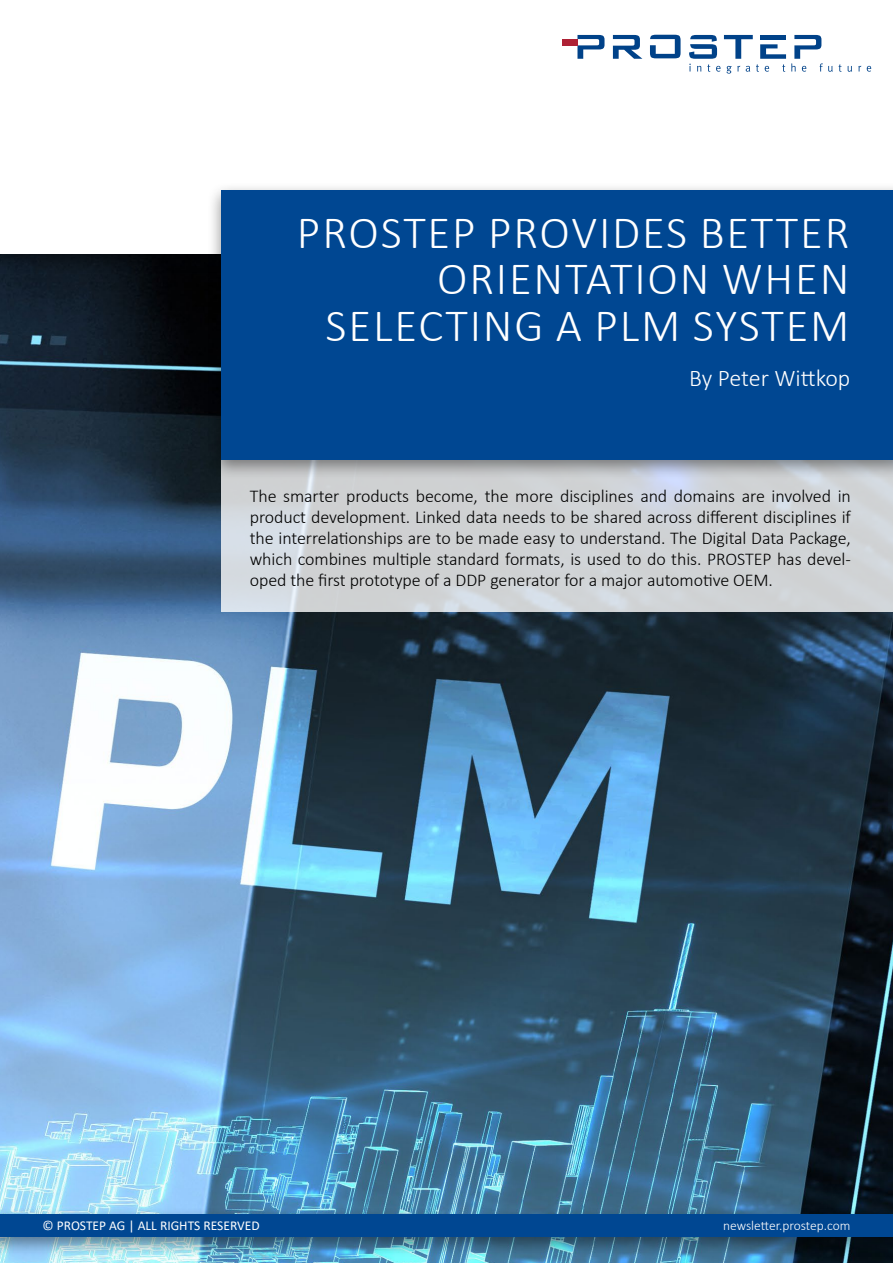
<style>
.page{position:relative;width:893px;height:1263px;background:#fff}
.page>*{position:absolute;margin:0;border:0;box-sizing:border-box;transform-origin:0 0}
.t1{font:300 46.5px/46.5px "Calibri";letter-spacing:.04em;color:#fff;text-align:right}
.t2{font:300 24px "Calibri";letter-spacing:-.005em;color:#fff}
.t3{font:300 18px/21px "Calibri";letter-spacing:-.005em;color:#000;text-align:justify}
.t4{font:13.5px "Calibri";color:#fff}
.t5{font:300 13.5px "Calibri";color:#fff}
</style>
<div class="page">
<img style="left:0;top:274px;width:893px;height:989px">
<svg style="left:221px;top:480px;width:672px;height:132px;background:#d0d3d6"></svg>
<div style="left:207px;top:182px;width:686px;height:298px;background:#000;opacity:.43"></div>
<div style="left:221px;top:190px;width:672px;height:269px;background:#004792"></div>
<svg style="left:650px;top:35px;width:31px;height:23px"></svg>
<svg style="left:577px;top:35px;width:27px;height:24px"></svg>
<svg style="left:613px;top:35px;width:29px;height:24px"></svg>
<div style="left:562px;top:39px;width:15px;height:6px;background:#ae2135"></div>
<svg style="left:839px;top:64px;width:3px;height:8px"></svg>
<svg style="left:848px;top:66px;width:4px;height:6px"></svg>
<svg style="left:858px;top:66px;width:3px;height:6px"></svg>
<svg style="left:867px;top:66px;width:4px;height:6px"></svg>
<svg style="left:689px;top:35px;width:144px;height:39px"></svg>
<hr style="left:760px;top:35px;width:26px;height:4px;background:#004289">
<div style="left:0;top:1206px;width:893px;height:51px;background:#000;opacity:.43"></div>
<div style="left:0;top:1214px;width:893px;height:23px;background:#004792"></div>
<h1 class="t1" style="left:297px;top:208px;width:554px">PROSTEP PROVIDES BETTER<br>ORIENTATION WHEN<br>SELECTING A PLM SYSTEM</h1>
<h2 class="t2" style="left:689px;top:363px;width:163px">By Peter Wittkop</h2>
<p class="t3" style="left:250px;top:485px;width:603px">The smarter products become, the more disciplines and domains are involved in product development. Linked data needs to be shared across different disciplines if the interrelationships are to be made easy to understand. The Digital Data Package, which combines multiple standard formats, is used to do this. PROSTEP has devel&shy;oped the first prototype of a DDP generator for a major automotive OEM.</p>
<p class="t4" style="left:43px;top:1216px;width:219px">© PROSTEP AG | ALL RIGHTS RESERVED</p>
<p class="t5" style="left:723px;top:1217px;width:129px">newsletter.prostep.com</p>
</div>
